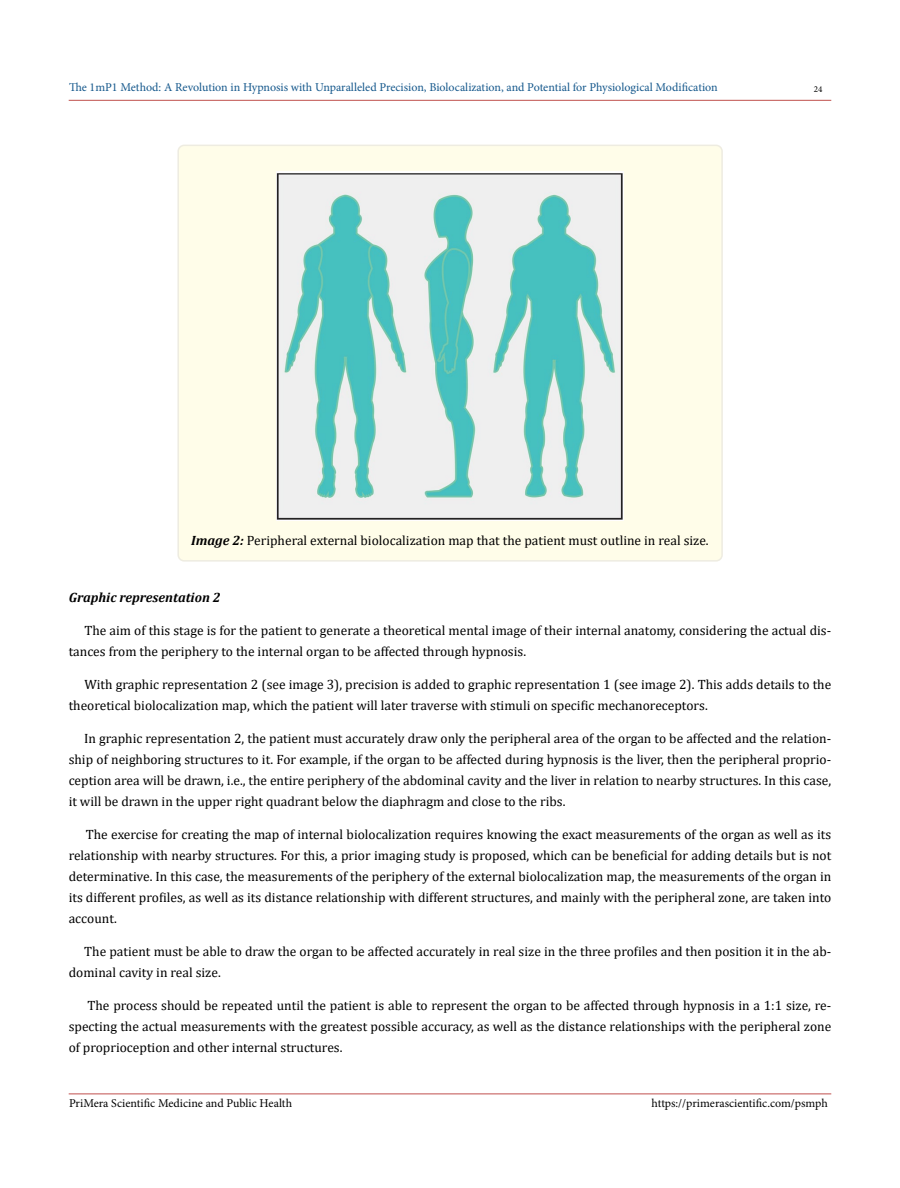
<style>
.page{position:relative;width:900px;height:1188px;background:#fff}
.page>*{position:absolute;margin:0;border:0;box-sizing:border-box;transform-origin:0 0}
.t1{font:13.5px/21px "Cambria";color:#000}
.t2{font:italic 700 13.5px "Cambria";color:#000}
.t3{font:12px "Minion Pro";color:#15588c}
.t4{font:12px "Minion Pro";color:#000}
.t5{font:9px "Minion Pro";color:#000}
.s1{font-weight:700;font-style:italic}
</style>
<div class="page">
<hr style="left:69px;top:100px;width:762px;height:1px;background:#c0504d">
<hr style="left:69px;top:1094px;width:762px;height:1px;background:#c0504d">
<div style="left:178px;top:145px;width:544px;height:416px;background:#fffde9;border-radius:6px"></div>
<div style="left:177px;top:145px;width:546px;height:417px;border:2px solid #eeece1;border-radius:6px"></div>
<img style="left:276px;top:172px;width:348px;height:348px">
<p class="t3" style="left:69px;top:79px;width:650px">The 1mP1 Method: A Revolution in Hypnosis with Unparalleled Precision, Biolocalization, and Potential for Physiological Modification</p>
<p class="t5" style="left:814px;top:83px;width:10px">24</p>
<p class="t1" style="left:191px;top:530px;width:519px"><span class="s1">Image 2:</span> Peripheral external biolocalization map that the patient must outline in real size.</p>
<p class="t2" style="left:69px;top:588px;width:153px">Graphic representation 2</p>
<p class="t1" style="left:69px;top:620px;width:764px;text-indent:16px">The aim of this stage is for the patient to generate a theoretical mental image of their internal anatomy, considering the actual dis&shy;tances from the periphery to the internal organ to be affected through hypnosis.</p>
<p class="t1" style="left:69px;top:674px;width:764px;text-indent:16px">With graphic representation 2 (see image 3), precision is added to graphic representation 1 (see image 2). This adds details to the theoretical biolocalization map, which the patient will later traverse with stimuli on specific mechanoreceptors.</p>
<p class="t1" style="left:69px;top:728px;width:764px;text-align:justify;text-indent:15px">In graphic representation 2, the patient must accurately draw only the peripheral area of the organ to be affected and the relation&shy;ship of neighboring structures to it. For example, if the organ to be affected during hypnosis is the liver, then the peripheral proprio&shy;ception area will be drawn, i.e., the entire periphery of the abdominal cavity and the liver in relation to nearby structures. In this case, it will be drawn in the upper right quadrant below the diaphragm and close to the ribs.</p>
<p class="t1" style="left:69px;top:824px;width:764px;text-align:justify;text-indent:17px">The exercise for creating the map of internal biolocalization requires knowing the exact measurements of the organ as well as its relationship with nearby structures. For this, a prior imaging study is proposed, which can be beneficial for adding details but is not determinative. In this case, the measurements of the periphery of the external biolocalization map, the measurements of the organ in its different profiles, as well as its distance relationship with different structures, and mainly with the peripheral zone, are taken into account.</p>
<p class="t1" style="left:69px;top:941px;width:764px;text-indent:16px">The patient must be able to draw the organ to be affected accurately in real size in the three profiles and then position it in the ab&shy;dominal cavity in real size.</p>
<p class="t1" style="left:69px;top:995px;width:764px;text-align:justify;text-indent:19px">The process should be repeated until the patient is able to represent the organ to be affected through hypnosis in a 1:1 size, re&shy;specting the actual measurements with the greatest possible accuracy, as well as the distance relationships with the peripheral zone of proprioception and other internal structures.</p>
<p class="t4" style="left:69px;top:1095px;width:225px">PriMera Scientific Medicine and Public Health</p>
<p class="t4" style="left:652px;top:1095px;width:178px">https://primerascientific.com/psmph</p>
</div>
